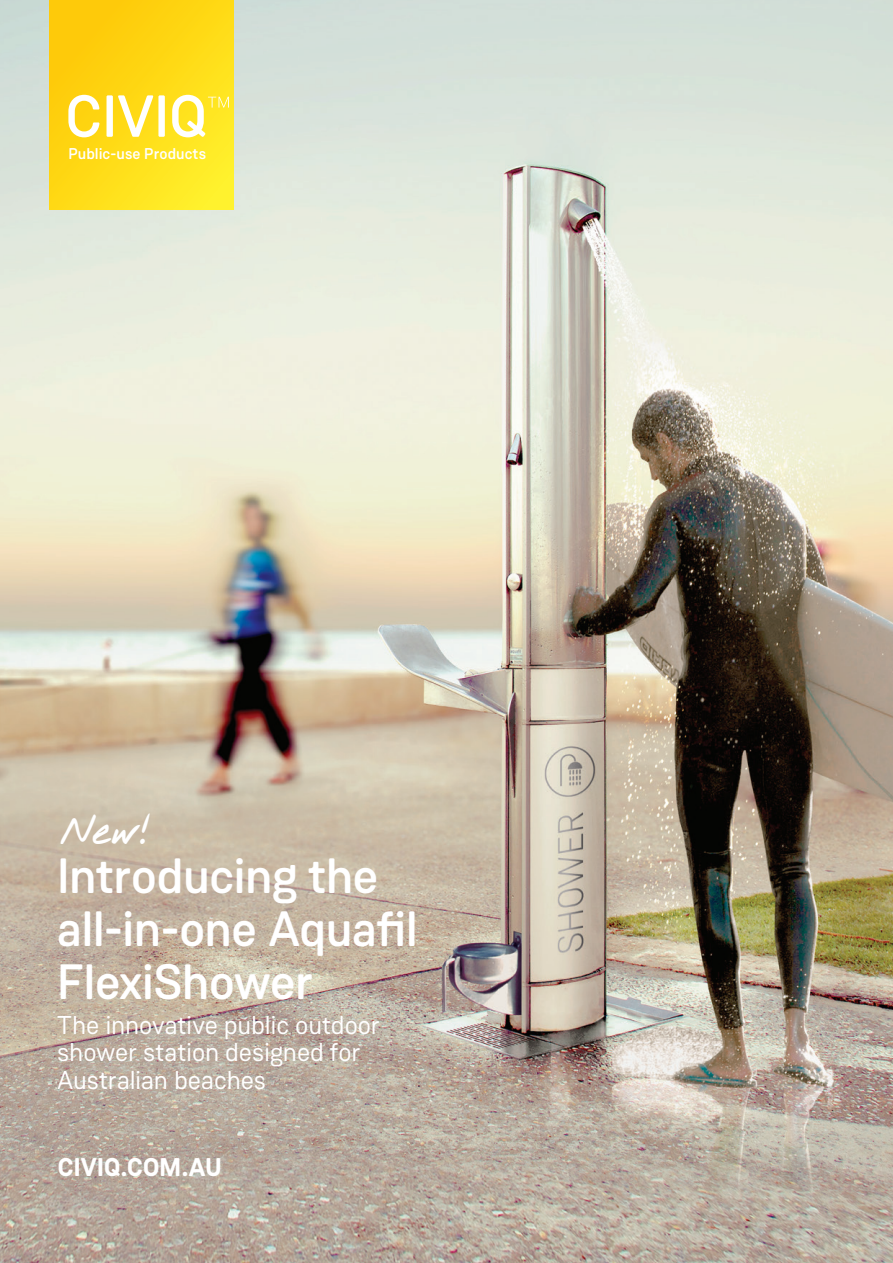
<style>
.page{position:relative;width:893px;height:1263px;background:#fff}
.page>*{position:absolute;margin:0;border:0;box-sizing:border-box;transform-origin:0 0}
.Subheader_light{font:500 49.5px/53.1px "Weissenhof Grotesk";letter-spacing:-.015em;color:#fff}
.Subheader_light-2{font:700 33.75px "Nothing You Could Do";color:#fff}
.Subheader_light-3{font:25.8px/27.8px "Weissenhof Grotesk";letter-spacing:-.005em;color:#fff}
.t1{font:700 25.65px "Weissenhof Grotesk";letter-spacing:.01em;color:#fff}
.t2{font:500 15.6px "Weissenhof Grotesk";letter-spacing:.005em;color:#fff}
</style>
<div class="page">
<img style="left:0;top:0;width:893px;height:1263px">
<div style="left:49px;top:0;width:185px;height:209px;background:linear-gradient(to right,#fecd0b,#ffe722)"></div>
<svg style="left:68px;top:95px;width:161px;height:42px"></svg>
<p class="t2" style="left:68px;top:144px;width:139px">Public-use Products</p>
<p class="Subheader_light-2" style="left:61px;top:802px;width:92px">New!</p>
<p class="Subheader_light" style="left:57px;top:849px;width:362px">Introducing the all-in-one Aquafil<br>FlexiShower</p>
<p class="Subheader_light-3" style="left:57px;top:1011px;width:324px">The innovative public outdoor shower station designed for<br>Australian beaches</p>
<p class="t1" style="left:58px;top:1150px;width:165px">CIVIQ.COM.AU</p>
</div>
